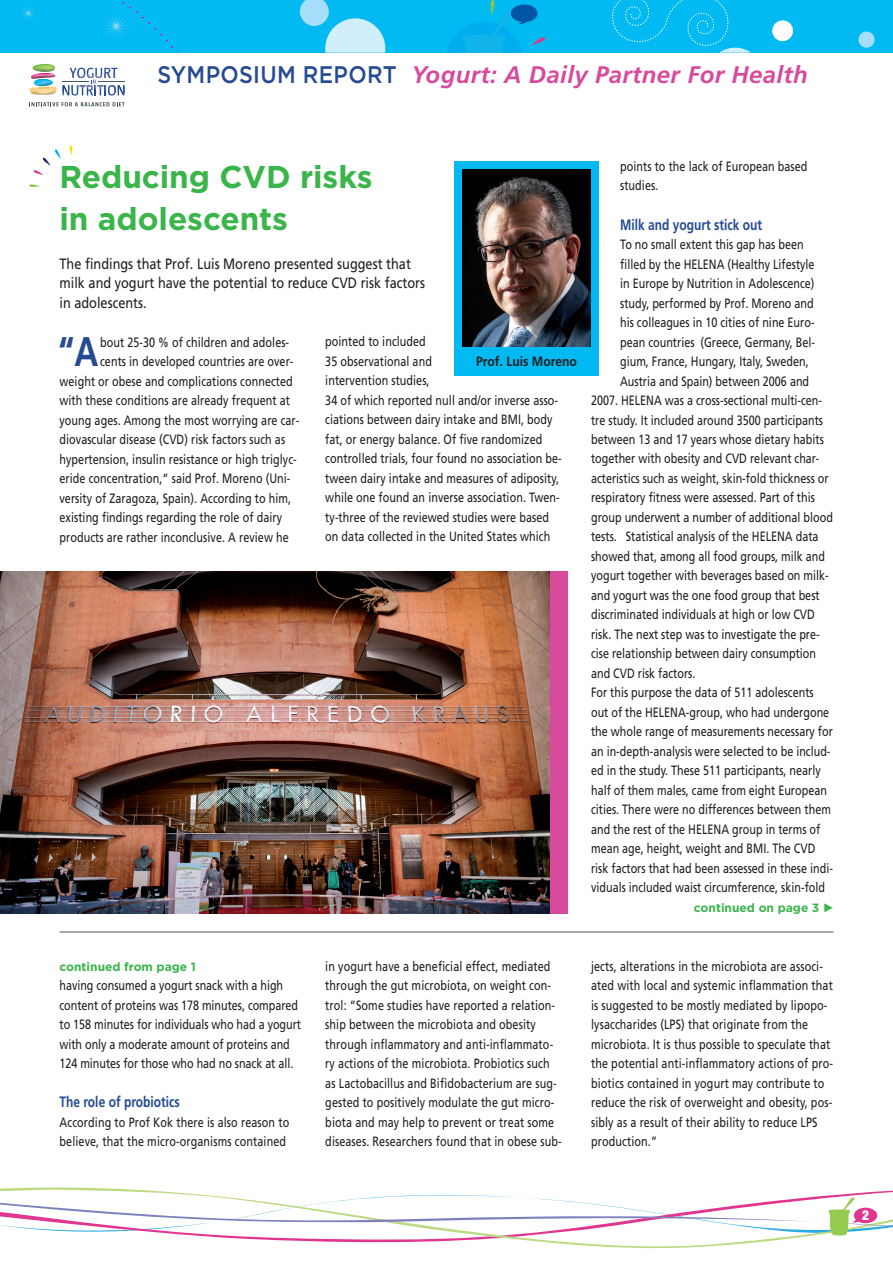
<style>
.page{position:relative;width:893px;height:1263px;background:#fff}
.page>*{position:absolute;margin:0;border:0;box-sizing:border-box;transform-origin:0 0}
.t1{font:700 41.4px "Frutiger";color:#254b93;scale:.8 1}
.t2{font:700 31.5px/42px "Gotham";color:#3ab54a}
.t3{font:italic 700 24px "Frutiger";letter-spacing:.015em;color:#d84a9b}
.t4{font:15px/19.5px "Frutiger";color:#231f20;scale:.85 1}
.t5{font:700 15px "Frutiger";color:#254b93;scale:.8 1}
.t6{font:13.5px/19.5px "Frutiger";letter-spacing:.005em;color:#231f20;scale:.8 1}
.t7{font:700 13.5px "Frutiger";color:#231f20;scale:.9 1}
.t8{font:900 condensed 13.5px "Helvetica Neue LT Std";color:#fff}
.t9{font:700 12px "Gotham";color:#3ab54a}
.s1{font-family:"Gotham";font-weight:500;font-style:normal;color:#254b93}
</style>
<div class="page">
<div style="left:454px;top:161px;width:145px;height:215px;background:#00baf1"></div>
<img style="left:463px;top:170px;width:127px;height:176px">
<img style="left:0;top:571px;width:568px;height:343px">
<div style="left:551px;top:571px;width:17px;height:342px;background:#d84a9b"></div>
<hr style="left:60px;top:931px;width:773px;height:1px;background:#46575c">
<div style="left:0;top:0;width:893px;height:53px;background:#00baf1"></div>
<svg style="left:300px;top:0;width:85px;height:53px"></svg>
<svg style="left:612px;top:0;width:139px;height:53px"></svg>
<div style="left:858px;top:31px;width:17px;height:17px;background:#a4def8;border-radius:50%"></div>
<div style="left:772px;top:20px;width:21px;height:21px;background:#fff;border-radius:50%"></div>
<svg style="left:21px;top:2px;width:157px;height:51px"></svg>
<svg style="left:447px;top:0;width:98px;height:53px"></svg>
<svg style="left:63px;top:68px;width:62px;height:28px"></svg>
<svg style="left:29px;top:102px;width:95px;height:4px"></svg>
<svg style="left:30px;top:64px;width:27px;height:31px"></svg>
<svg style="left:251px;top:1239px;width:535px;height:10px"></svg>
<svg style="left:0;top:1187px;width:893px;height:52px"></svg>
<div style="left:854px;top:1208px;width:23px;height:15px;background:#e1368f;border-radius:50%"></div>
<svg style="left:828px;top:1197px;width:31px;height:38px"></svg>
<svg style="left:29px;top:184px;width:11px;height:3px"></svg>
<svg style="left:69px;top:145px;width:3px;height:11px"></svg>
<svg style="left:33px;top:149px;width:28px;height:26px"></svg>
<h3 class="t3" style="left:157px;top:61px;width:652px"><span class="s1">SYMPOSIUM REPORT</span> Yogurt: A Daily Partner For Health</h3>
<h2 class="t2" style="left:60px;top:155px;width:315px">Reducing CVD risks in adolescents</h2>
<p class="t4" style="left:60px;top:253px;width:432px">The findings that Prof. Luis Moreno presented suggest that milk and yogurt have the potential to reduce CVD risk factors in adolescents.</p>
<h1 class="t1" style="left:58px;top:327px;width:52px">“A</h1>
<p class="t6" style="left:100px;top:332px;width:238px">bout 25-30 % of children and adoles-</p>
<p class="t6" style="left:100px;top:351px;width:243px">cents in developed countries are over-</p>
<p class="t6" style="left:60px;top:371px;width:293px">weight or obese and complications connected</p>
<p class="t6" style="left:60px;top:390px;width:290px">with these conditions are already frequent at</p>
<p class="t6" style="left:60px;top:410px;width:301px">young ages. Among the most worrying are car-</p>
<p class="t6" style="left:60px;top:429px;width:284px">diovascular disease (CVD) risk factors such as</p>
<p class="t6" style="left:60px;top:449px;width:298px">hypertension, insulin resistance or high triglyc-</p>
<p class="t6" style="left:60px;top:468px;width:290px">eride concentration,“ said Prof. Moreno (Uni-</p>
<p class="t6" style="left:60px;top:488px;width:291px">versity of Zaragoza, Spain). According to him,</p>
<p class="t6" style="left:60px;top:507px;width:280px">existing findings regarding the role of dairy</p>
<p class="t6" style="left:60px;top:527px;width:288px">products are rather inconclusive. A review he</p>
<p class="t6" style="left:325px;top:332px;width:297px">pointed to included<br>35 observational and<br>intervention studies,<br>34 of which reported null and/or inverse asso&shy;ciations between dairy intake and BMI, body fat, or energy balance. Of five randomized controlled trials, four found no association be&shy;tween dairy intake and measures of adiposity, while one found an inverse association. Twen&shy;ty-three of the reviewed studies were based on data collected in the United States which</p>
<p class="t7" style="left:476px;top:353px;width:114px">Prof. Luis Moreno</p>
<p class="t6" style="left:620px;top:156px;width:236px">points to the lack of European based studies.</p>
<p class="t5" style="left:620px;top:215px;width:179px">Milk and yogurt stick out</p>
<p class="t6" style="left:620px;top:234px;width:231px">To no small extent this gap has been</p>
<p class="t6" style="left:620px;top:254px;width:245px">filled by the HELENA (Healthy Lifestyle</p>
<p class="t6" style="left:620px;top:273px;width:245px">in Europe by Nutrition in Adolescence)</p>
<p class="t6" style="left:620px;top:293px;width:244px">study, performed by Prof. Moreno and</p>
<p class="t6" style="left:620px;top:312px;width:245px">his colleagues in 10 cities of nine Euro-</p>
<p class="t6" style="left:620px;top:332px;width:245px">pean countries (Greece, Germany, Bel-</p>
<p class="t6" style="left:620px;top:351px;width:237px">gium, France, Hungary, Italy, Sweden,</p>
<p class="t6" style="left:620px;top:371px;width:238px">Austria and Spain) between 2006 and</p>
<p class="t6" style="left:591px;top:390px;width:290px">2007. HELENA was a cross-sectional multi-cen-</p>
<p class="t6" style="left:591px;top:410px;width:292px">tre study. It included around 3500 participants</p>
<p class="t6" style="left:591px;top:429px;width:293px">between 13 and 17 years whose dietary habits</p>
<p class="t6" style="left:591px;top:449px;width:287px">together with obesity and CVD relevant char-</p>
<p class="t6" style="left:591px;top:468px;width:299px">acteristics such as weight, skin-fold thickness or</p>
<p class="t6" style="left:591px;top:488px;width:281px">respiratory fitness were assessed. Part of this</p>
<p class="t6" style="left:591px;top:507px;width:304px">group underwent a number of additional blood</p>
<p class="t6" style="left:591px;top:527px;width:286px">tests. Statistical analysis of the HELENA data</p>
<p class="t6" style="left:591px;top:546px;width:294px">showed that, among all food groups, milk and</p>
<p class="t6" style="left:591px;top:566px;width:299px">yogurt together with beverages based on milk-</p>
<p class="t6" style="left:591px;top:585px;width:287px">and yogurt was the one food group that best</p>
<p class="t6" style="left:591px;top:605px;width:281px">discriminated individuals at high or low CVD</p>
<p class="t6" style="left:591px;top:624px;width:287px">risk. The next step was to investigate the pre-</p>
<p class="t6" style="left:591px;top:644px;width:283px">cise relationship between dairy consumption</p>
<p class="t6" style="left:591px;top:663px;width:132px">and CVD risk factors.</p>
<p class="t6" style="left:591px;top:683px;width:280px">For this purpose the data of 511 adolescents</p>
<p class="t6" style="left:591px;top:702px;width:299px">out of the HELENA-group, who had undergone</p>
<p class="t6" style="left:591px;top:722px;width:304px">the whole range of measurements necessary for</p>
<p class="t6" style="left:591px;top:741px;width:301px">an in-depth-analysis were selected to be includ-</p>
<p class="t6" style="left:591px;top:761px;width:289px">ed in the study. These 511 participants, nearly</p>
<p class="t6" style="left:591px;top:780px;width:296px">half of them males, came from eight European</p>
<p class="t6" style="left:591px;top:800px;width:301px">cities. There were no differences between them</p>
<p class="t6" style="left:591px;top:819px;width:288px">and the rest of the HELENA group in terms of</p>
<p class="t6" style="left:591px;top:839px;width:282px">mean age, height, weight and BMI. The CVD</p>
<p class="t6" style="left:591px;top:858px;width:304px">risk factors that had been assessed in these indi-</p>
<p class="t6" style="left:591px;top:878px;width:294px">viduals included waist circumference, skin-fold</p>
<p class="t9" style="left:694px;top:901px;width:127px">continued on page 3</p>
<p class="t9" style="left:60px;top:959px;width:138px">continued from page 1</p>
<p class="t6" style="left:60px;top:975px;width:303px">having consumed a yogurt snack with a high content of proteins was 178 minutes, compared to 158 minutes for individuals who had a yogurt with only a moderate amount of proteins and 124 minutes for those who had no snack at all.</p>
<p class="t5" style="left:60px;top:1093px;width:152px">The role of probiotics</p>
<p class="t6" style="left:60px;top:1112px;width:289px">According to Prof Kok there is also reason to believe, that the micro-organisms contained</p>
<p class="t6" style="left:325px;top:956px;width:297px">in yogurt have a beneficial effect, mediated through the gut microbiota, on weight con&shy;trol: “Some studies have reported a relation&shy;ship between the microbiota and obesity through inflammatory and anti-inflammato&shy;ry actions of the microbiota. Probiotics such as Lactobacillus and Bifidobacterium are sug&shy;gested to positively modulate the gut micro&shy;biota and may help to prevent or treat some diseases. Researchers found that in obese sub-</p>
<p class="t6" style="left:591px;top:956px;width:304px">jects, alterations in the microbiota are associ&shy;ated with local and systemic inflammation that is suggested to be mostly mediated by lipopo&shy;lysaccharides (LPS) that originate from the microbiota. It is thus possible to speculate that the potential anti-inflammatory actions of pro&shy;biotics contained in yogurt may contribute to reduce the risk of overweight and obesity, pos&shy;sibly as a result of their ability to reduce LPS production.”</p>
<p class="t8" style="left:862px;top:1207px;width:9px">2</p>
</div>
